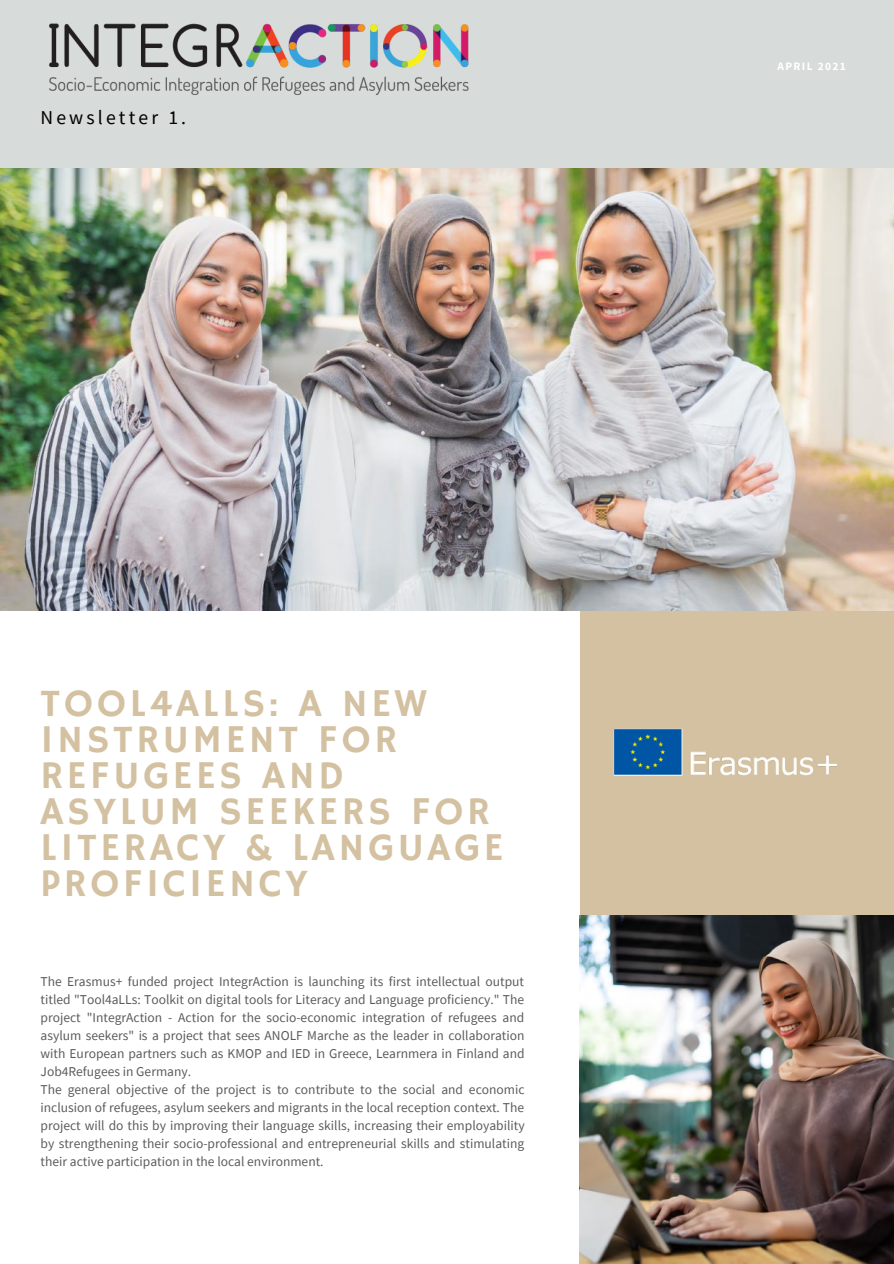
<style>
.page{position:relative;width:894px;height:1264px;background:#fff}
.page>*{position:absolute;margin:0;border:0;box-sizing:border-box;transform-origin:0 0}
.t1{font:39.3px/36px "Hammersmith One";letter-spacing:.09em;color:#d3c1a1}
.t2{font:19.65px "Source Sans Pro";letter-spacing:.16em;color:#000}
.t3{font:13.5px/18px "Source Sans Pro";color:#000}
.t4{font:700 11.4px "Source Sans Pro";letter-spacing:.12em;color:#fff}
</style>
<div class="page">
<div style="left:579px;top:530px;width:314px;height:470px;background:#d3c1a1"></div>
<div style="left:0;top:0;width:893px;height:168px;background:#d7dbda"></div>
<img style="left:49px;top:23px;width:420px;height:72px">
<img style="left:0;top:168px;width:893px;height:442px">
<img style="left:579px;top:915px;width:314px;height:348px">
<img style="left:613px;top:728px;width:224px;height:48px">
<h2 class="t2" style="left:41px;top:105px;width:147px">Newsletter 1.</h2>
<h1 class="t1" style="left:41px;top:687px;width:464px">TOOL4ALLS: A NEW<br>INSTRUMENT FOR<br>REFUGEES AND<br>ASYLUM SEEKERS FOR<br>LITERACY &amp; LANGUAGE<br>PROFICIENCY</h1>
<p class="t3" style="left:41px;top:972px;width:485px">The Erasmus+ funded project IntegrAction is launching its first intellectual output titled "Tool4aLLs: Toolkit on digital tools for Literacy and Language proficiency." The project "IntegrAction - Action for the socio-economic integration of refugees and asylum seekers" is a project that sees ANOLF Marche as the leader in collaboration with European partners such as KMOP and IED in Greece, Learnmera in Finland and Job4Refugees in Germany.<br>The general objective of the project is to contribute to the social and economic inclusion of refugees, asylum seekers and migrants in the local reception context. The project will do this by improving their language skills, increasing their employability by strengthening their socio-professional and entrepreneurial skills and stimulating their active participation in the local environment.</p>
<p class="t4" style="left:777px;top:58px;width:70px">APRIL 2021</p>
</div>
